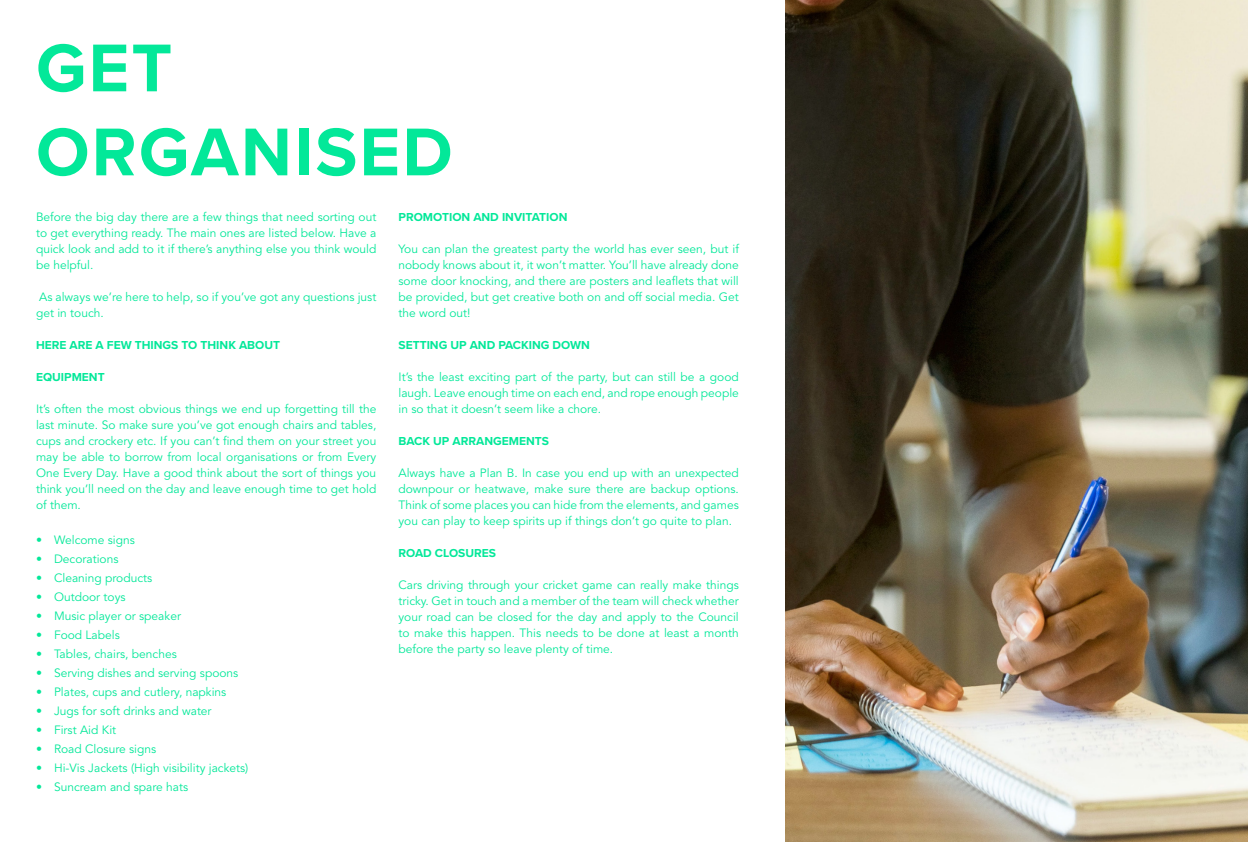
<style>
.page{position:relative;width:1248px;height:842px;background:#fff}
.page>*{position:absolute;margin:0;border:0;box-sizing:border-box;transform-origin:0 0}
.Page_Heading{font:700 70px "Proxima Nova";letter-spacing:.03em;color:#03e899}
.Page_Body_Text_Green{font:12px/16px "Avenir";color:#03e899;text-align:justify}
.Page_Body_Text_Green-2{font:700 12px "Proxima Nova";color:#03e899}
</style>
<div class="page">
<img style="left:785px;top:0;width:462px;height:842px">
<p class="Page_Heading" style="left:36px;top:16px;width:138px">GET</p>
<p class="Page_Heading" style="left:36px;top:100px;width:418px">ORGANISED</p>
<p class="Page_Body_Text_Green" style="left:36px;top:209px;width:342px">Before the big day there are a few things that need sorting out to get everything ready. The main ones are listed below. Have a quick look and add to it if there’s anything else you think would be helpful.</p>
<p class="Page_Body_Text_Green" style="left:36px;top:289px;width:342px">As always we’re here to help, so if you’ve got any questions just get in touch.</p>
<p class="Page_Body_Text_Green-2" style="left:36px;top:336px;width:245px">HERE ARE A FEW THINGS TO THINK ABOUT</p>
<p class="Page_Body_Text_Green-2" style="left:36px;top:368px;width:70px">EQUIPMENT</p>
<p class="Page_Body_Text_Green" style="left:36px;top:401px;width:342px">It’s often the most obvious things we end up forgetting till the last minute. So make sure you’ve got enough chairs and tables, cups and crockery etc. If you can’t find them on your street you may be able to borrow from local organisations or from Every One Every Day. Have a good think about the sort of things you think you’ll need on the day and leave enough time to get hold of them.</p>
<p class="Page_Body_Text_Green" style="left:36px;top:532px;width:100px">• Welcome signs</p>
<p class="Page_Body_Text_Green" style="left:36px;top:551px;width:84px">• Decorations</p>
<p class="Page_Body_Text_Green" style="left:36px;top:570px;width:118px">• Cleaning products</p>
<p class="Page_Body_Text_Green" style="left:36px;top:589px;width:91px">• Outdoor toys</p>
<p class="Page_Body_Text_Green" style="left:36px;top:608px;width:146px">• Music player or speaker</p>
<p class="Page_Body_Text_Green" style="left:36px;top:627px;width:85px">• Food Labels</p>
<p class="Page_Body_Text_Green" style="left:36px;top:646px;width:142px">• Tables, chairs, benches</p>
<p class="Page_Body_Text_Green" style="left:36px;top:665px;width:204px">• Serving dishes and serving spoons</p>
<p class="Page_Body_Text_Green" style="left:36px;top:684px;width:192px">• Plates, cups and cutlery, napkins</p>
<p class="Page_Body_Text_Green" style="left:36px;top:703px;width:177px">• Jugs for soft drinks and water</p>
<p class="Page_Body_Text_Green" style="left:36px;top:722px;width:82px">• First Aid Kit</p>
<p class="Page_Body_Text_Green" style="left:36px;top:741px;width:122px">• Road Closure signs</p>
<p class="Page_Body_Text_Green" style="left:36px;top:760px;width:214px">• Hi-Vis Jackets (High visibility jackets)</p>
<p class="Page_Body_Text_Green" style="left:36px;top:779px;width:154px">• Suncream and spare hats</p>
<p class="Page_Body_Text_Green-2" style="left:398px;top:208px;width:170px">PROMOTION AND INVITATION</p>
<p class="Page_Body_Text_Green" style="left:398px;top:241px;width:342px">You can plan the greatest party the world has ever seen, but if nobody knows about it, it won’t matter. You’ll have already done some door knocking, and there are posters and leaflets that will be provided, but get creative both on and off social media. Get the word out!</p>
<p class="Page_Body_Text_Green-2" style="left:398px;top:336px;width:193px">SETTING UP AND PACKING DOWN</p>
<p class="Page_Body_Text_Green" style="left:398px;top:369px;width:342px">It’s the least exciting part of the party, but can still be a good laugh. Leave enough time on each end, and rope enough people in so that it doesn’t seem like a chore.</p>
<p class="Page_Body_Text_Green-2" style="left:398px;top:432px;width:152px">BACK UP ARRANGEMENTS</p>
<p class="Page_Body_Text_Green" style="left:398px;top:465px;width:342px">Always have a Plan B. In case you end up with an unexpected downpour or heatwave, make sure there are backup options.<br>Think of some places you can hide from the elements, and games you can play to keep spirits up if things don’t go quite to plan.</p>
<p class="Page_Body_Text_Green-2" style="left:398px;top:544px;width:99px">ROAD CLOSURES</p>
<p class="Page_Body_Text_Green" style="left:398px;top:577px;width:342px">Cars driving through your cricket game can really make things tricky. Get in touch and a member of the team will check whether your road can be closed for the day and apply to the Council to make this happen. This needs to be done at least a month before the party so leave plenty of time.</p>
</div>
